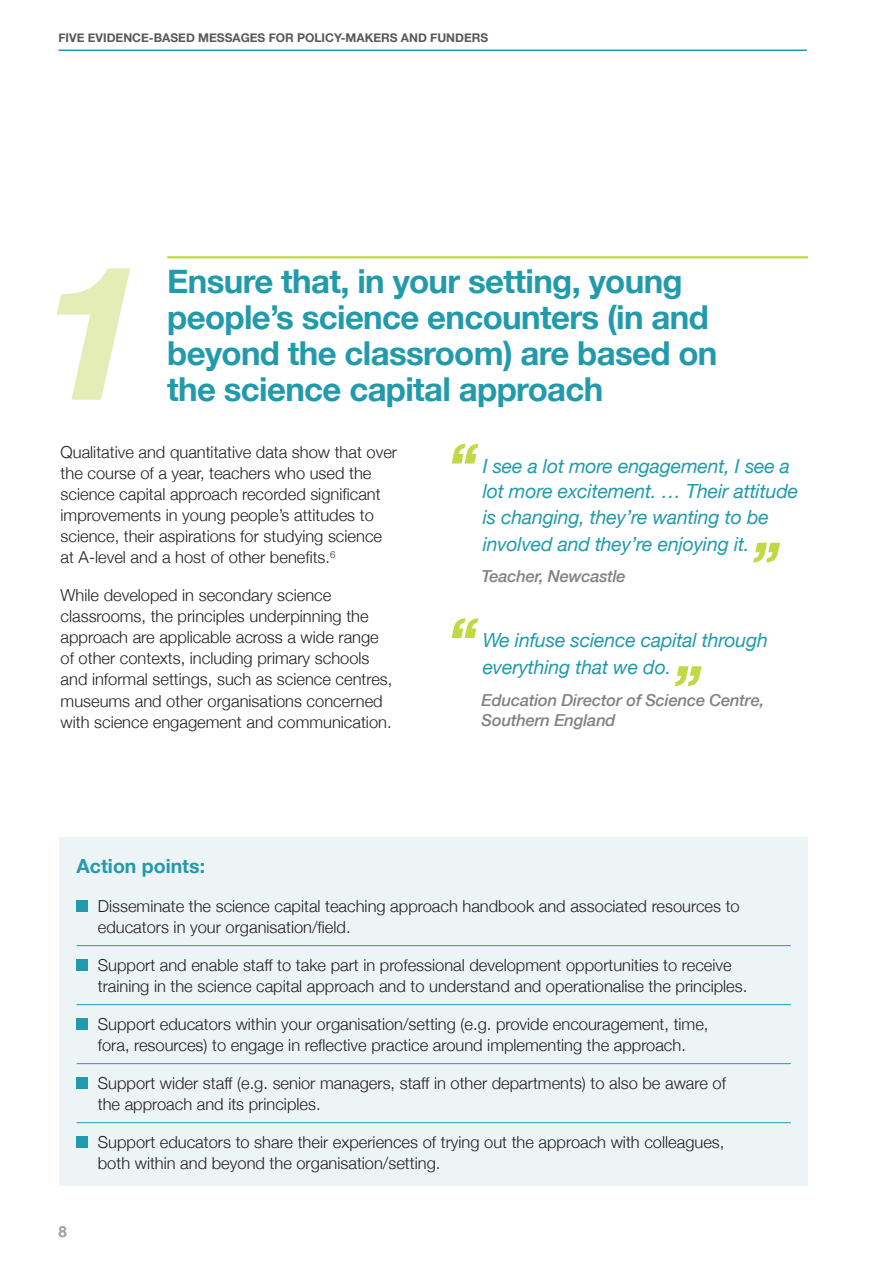
<style>
.page{position:relative;width:893px;height:1263px;background:#fff}
.page>*{position:absolute;margin:0;border:0;box-sizing:border-box;transform-origin:0 0}
.Chapter_head{font:italic 700 187.5px "Helvetica Neue";color:#e4edb6;scale:1.05 1}
.Pullquote{font:italic 700 61.5px "Helvetica Neue";color:#c2d844}
.Xhead_text{font:700 33px/36px "Helvetica Neue";letter-spacing:-.02em;color:#219bab}
.Pullquote-2{font:italic 19.5px/26px "Helvetica Neue";letter-spacing:-.01em;color:#219bab}
.Body{font:700 19.5px "Helvetica Neue";color:#219bab}
.Body-2{font:300 16.5px/21px "Helvetica Neue";color:#231f20}
.Pullquote-3{font:italic 500 16.5px "Helvetica Neue";letter-spacing:-.01em;color:#808285}
.t1{font:500 15px "Helvetica Neue";color:#a8a9ad}
.t2{font:700 12px "Helvetica Neue";color:#57585a}
</style>
<div class="page">
<div style="left:60px;top:837px;width:748px;height:349px;background:#edf4f6"></div>
<hr style="left:77px;top:945px;width:714px;height:1px;background:#219bab">
<hr style="left:77px;top:1004px;width:714px;height:1px;background:#219bab">
<hr style="left:77px;top:1063px;width:714px;height:1px;background:#219bab">
<hr style="left:77px;top:1122px;width:714px;height:1px;background:#219bab">
<div style="left:77px;top:900px;width:11px;height:11px;background:#219bab"></div>
<div style="left:77px;top:959px;width:11px;height:11px;background:#219bab"></div>
<div style="left:77px;top:1018px;width:11px;height:11px;background:#219bab"></div>
<div style="left:77px;top:1077px;width:11px;height:11px;background:#219bab"></div>
<div style="left:77px;top:1136px;width:11px;height:11px;background:#219bab"></div>
<hr style="left:58px;top:50px;width:749px;height:1px;background:#219bab">
<hr style="left:167px;top:256px;width:641px;height:2px;background:#c2d844">
<p class="t2" style="left:58px;top:30px;width:431px">FIVE EVIDENCE-BASED MESSAGES FOR POLICY-MAKERS AND FUNDERS</p>
<p class="Chapter_head" style="left:37px;top:217px;width:106px">1</p>
<p class="Xhead_text" style="left:167px;top:262px;width:552px">Ensure that, in your setting, young people’s science encounters (in and beyond the classroom) are based on the science capital approach</p>
<p class="Body-2" style="left:61px;top:442px;width:338px">Qualitative and quantitative data show that over the course of a year, teachers who used the science capital approach recorded significant improvements in young people’s attitudes to science, their aspirations for studying science at A-level and a host of other benefits.<sup>6</sup></p>
<p class="Body-2" style="left:61px;top:585px;width:333px">While developed in secondary science classrooms, the principles underpinning the approach are applicable across a wide range of other contexts, including primary schools and informal settings, such as science centres, museums and other organisations concerned with science engagement and communication.</p>
<p class="Pullquote" style="left:448px;top:428px;width:31px">“</p>
<p class="Pullquote-2" style="left:483px;top:452px;width:317px">I see a lot more engagement, I see a lot more excitement. … Their attitude is changing, they’re wanting to be involved and they’re enjoying it.</p>
<p class="Pullquote-3" style="left:482px;top:562px;width:146px">Teacher, Newcastle</p>
<p class="Pullquote" style="left:749px;top:527px;width:31px">”</p>
<p class="Pullquote" style="left:448px;top:602px;width:31px">“</p>
<p class="Pullquote-2" style="left:483px;top:626px;width:287px;line-height:27px">We infuse science capital through everything that we do.</p>
<p class="Pullquote-3" style="left:482px;top:686px;width:284px">Education Director of Science Centre,</p>
<p class="Pullquote" style="left:671px;top:650px;width:31px">”</p>
<p class="Pullquote-3" style="left:482px;top:706px;width:136px">Southern England</p>
<p class="Body" style="left:77px;top:854px;width:130px">Action points:</p>
<p class="Body-2" style="left:98px;top:895px;width:643px">Disseminate the science capital teaching approach handbook and associated resources to educators in your organisation/field.</p>
<p class="Body-2" style="left:98px;top:954px;width:651px">Support and enable staff to take part in professional development opportunities to receive training in the science capital approach and to understand and operationalise the principles.</p>
<p class="Body-2" style="left:98px;top:1013px;width:612px">Support educators within your organisation/setting (e.g. provide encouragement, time, fora, resources) to engage in reflective practice around implementing the approach.</p>
<p class="Body-2" style="left:98px;top:1072px;width:630px">Support wider staff (e.g. senior managers, staff in other departments) to also be aware of the approach and its principles.</p>
<p class="Body-2" style="left:98px;top:1131px;width:628px">Support educators to share their experiences of trying out the approach with colleagues, both within and beyond the organisation/setting.</p>
<p class="t1" style="left:58px;top:1223px;width:10px">8</p>
</div>
